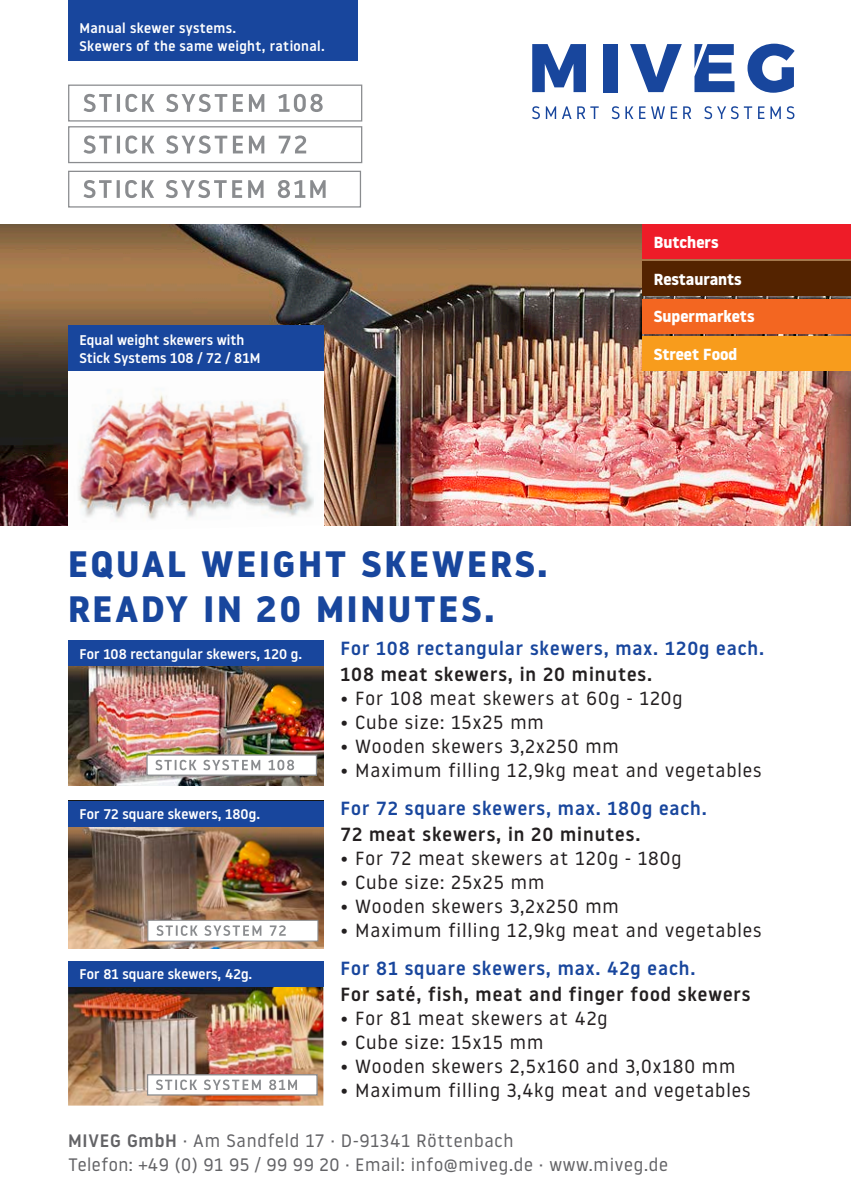
<style>
.page{position:relative;width:851px;height:1202px;background:#fff}
.page>*{position:absolute;margin:0;border:0;box-sizing:border-box;transform-origin:0 0}
.t1{font:700 36.8px "Noway";letter-spacing:.075em;color:#18469d}
.t2{font:19px "Noway";letter-spacing:.05em;color:#231f20}
.t3{font:500 19px/26px "Noway";letter-spacing:.05em;color:#18469d}
.t4{font:500 19px/26px "Noway";letter-spacing:.05em;color:#231f20}
.t5{font:18px/24px "Noway";letter-spacing:.04em;color:#636366}
.t6{font:700 16px "Noway";color:#fff}
.t7{font:500 14px/18px "Noway";letter-spacing:.005em;color:#fff}
.t8{font:500 14px "Noway";letter-spacing:.025em;color:#fff}
.s1{color:#231f20}
.s2{color:#18469d}
.s3{font-weight:500}
</style>
<div class="page">
<img style="left:0;top:225px;width:850px;height:301px">
<img style="left:68px;top:371px;width:255px;height:155px">
<div style="left:68px;top:0;width:289px;height:60px;background:#18469d"></div>
<div style="left:68px;top:126px;width:294px;height:37px;border:1px solid #8a8c8f"></div>
<svg style="left:84px;top:135px;width:222px;height:19px"></svg>
<div style="left:68px;top:171px;width:293px;height:37px;border:1px solid #8a8c8f"></div>
<svg style="left:83px;top:180px;width:242px;height:18px"></svg>
<div style="left:68px;top:85px;width:294px;height:37px;border:1px solid #8a8c8f"></div>
<svg style="left:83px;top:94px;width:239px;height:18px"></svg>
<img style="left:68px;top:986px;width:255px;height:120px">
<div style="left:68px;top:961px;width:255px;height:25px;background:#18469d"></div>
<div style="left:147px;top:1074px;width:170px;height:22px;background:#fff;border:1px solid #8a8c8f"></div>
<svg style="left:156px;top:1079px;width:141px;height:11px"></svg>
<svg style="left:532px;top:44px;width:54px;height:48px"></svg>
<div style="left:603px;top:44px;width:14px;height:48px;background:#18469d"></div>
<svg style="left:630px;top:44px;width:51px;height:48px"></svg>
<svg style="left:747px;top:44px;width:47px;height:49px"></svg>
<svg style="left:532px;top:106px;width:39px;height:13px"></svg>
<svg style="left:577px;top:106px;width:21px;height:13px"></svg>
<svg style="left:611px;top:106px;width:8px;height:13px"></svg>
<svg style="left:625px;top:106px;width:8px;height:13px"></svg>
<svg style="left:639px;top:106px;width:6px;height:13px"></svg>
<svg style="left:651px;top:106px;width:26px;height:13px"></svg>
<svg style="left:683px;top:106px;width:8px;height:13px"></svg>
<svg style="left:704px;top:106px;width:48px;height:13px"></svg>
<svg style="left:758px;top:106px;width:6px;height:13px"></svg>
<svg style="left:770px;top:106px;width:10px;height:13px"></svg>
<svg style="left:786px;top:106px;width:8px;height:13px"></svg>
<svg style="left:694px;top:44px;width:40px;height:48px"></svg>
<div style="left:68px;top:325px;width:255px;height:46px;background:#18469d"></div>
<div style="left:642px;top:225px;width:208px;height:34px;background:#ee1c28"></div>
<div style="left:642px;top:299px;width:208px;height:34px;background:#f36621"></div>
<div style="left:642px;top:262px;width:208px;height:34px;background:#542300"></div>
<div style="left:642px;top:336px;width:208px;height:34px;background:#f89c1c"></div>
<img style="left:68px;top:666px;width:255px;height:119px">
<div style="left:146px;top:754px;width:171px;height:22px;background:#fff;border:1px solid #8a8c8f"></div>
<svg style="left:155px;top:760px;width:139px;height:10px"></svg>
<div style="left:68px;top:641px;width:255px;height:25px;background:#18469d"></div>
<img style="left:68px;top:826px;width:255px;height:122px">
<div style="left:68px;top:801px;width:255px;height:25px;background:#18469d"></div>
<div style="left:147px;top:920px;width:171px;height:21px;background:#fff;border:1px solid #8a8c8f"></div>
<svg style="left:156px;top:925px;width:130px;height:11px"></svg>
<p class="t8" style="left:79px;top:19px;width:158px">Manual skewer systems.</p>
<p class="t8" style="left:79px;top:37px;width:247px">Skewers of the same weight, rational.</p>
<p class="t7" style="left:79px;top:330px;width:182px">Equal weight skewers with<br>Stick Systems 108 / 72 / 81M</p>
<p class="t1" style="left:68px;top:543px;width:481px">EQUAL WEIGHT SKEWERS.</p>
<p class="t1" style="left:68px;top:587px;width:427px">READY IN 20 MINUTES.</p>
<p class="t6" style="left:653px;top:233px;width:66px">Butchers</p>
<p class="t6" style="left:653px;top:270px;width:89px">Restaurants</p>
<p class="t6" style="left:653px;top:307px;width:102px">Supermarkets</p>
<p class="t6" style="left:653px;top:345px;width:85px">Street Food</p>
<p class="t7" style="left:79px;top:645px;width:224px">For 108 rectangular skewers, 120 g.</p>
<p class="t7" style="left:79px;top:805px;width:182px">For 72 square skewers, 180g.</p>
<p class="t7" style="left:79px;top:965px;width:174px">For 81 square skewers, 42g.</p>
<p class="t3" style="left:340px;top:635px;width:425px">For 108 rectangular skewers, max. 120g each.<br><span class="s1">108 meat skewers, in 20 minutes.</span></p>
<p class="t2" style="left:340px;top:685px;width:343px">• For 108 meat skewers at 60g - 120g</p>
<p class="t2" style="left:340px;top:709px;width:205px">• Cube size: 15x25 mm</p>
<p class="t2" style="left:340px;top:733px;width:280px">• Wooden skewers 3,2x250 mm</p>
<p class="t2" style="left:340px;top:757px;width:422px">• Maximum filling 12,9kg meat and vegetables</p>
<p class="t3" style="left:340px;top:795px;width:368px">For 72 square skewers, max. 180g each.<br><span class="s1">72 meat skewers, in 20 minutes.</span></p>
<p class="t2" style="left:340px;top:845px;width:342px">• For 72 meat skewers at 120g - 180g</p>
<p class="t2" style="left:340px;top:869px;width:205px">• Cube size: 25x25 mm</p>
<p class="t2" style="left:340px;top:893px;width:280px">• Wooden skewers 3,2x250 mm</p>
<p class="t2" style="left:340px;top:917px;width:422px">• Maximum filling 12,9kg meat and vegetables</p>
<p class="t4" style="left:340px;top:955px;width:411px"><span class="s2">For 81 square skewers, max. 42g each.<br></span>For saté, fish, meat and finger food skewers</p>
<p class="t2" style="left:340px;top:1006px;width:269px">• For 81 meat skewers at 42g</p>
<p class="t2" style="left:340px;top:1030px;width:204px">• Cube size: 15x15 mm</p>
<p class="t2" style="left:340px;top:1054px;width:396px">• Wooden skewers 2,5x160 and 3,0x180 mm</p>
<p class="t2" style="left:340px;top:1078px;width:411px">• Maximum filling 3,4kg meat and vegetables</p>
<p class="t5" style="left:68px;top:1128px;width:601px"><span class="s3">MIVEG GmbH</span> · Am Sandfeld 17 · D-91341 Röttenbach<br>Telefon: +49 (0) 91 95 / 99 99 20 · Email: info@miveg.de · www.miveg.de</p>
</div>
